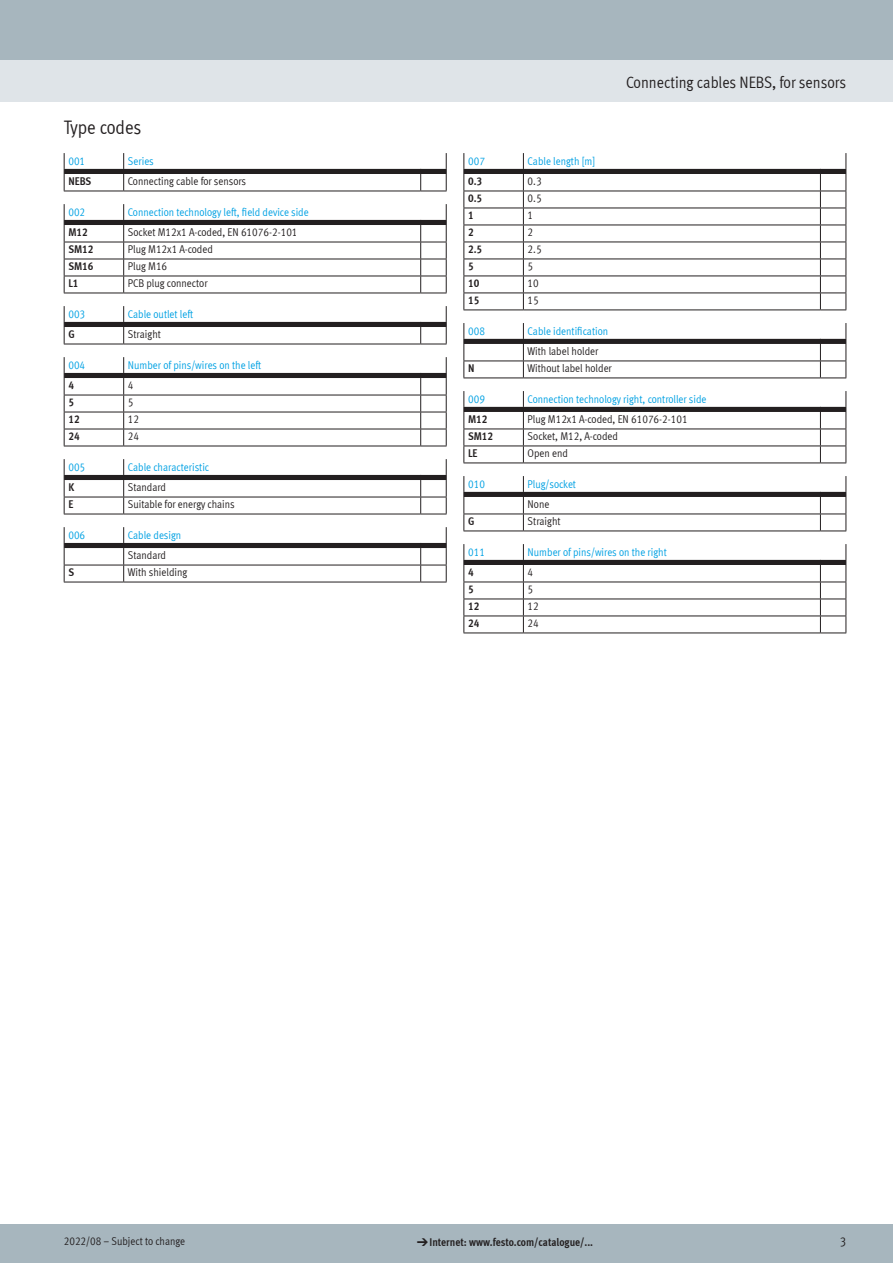
<style>
.page{position:relative;width:893px;height:1263px;background:#fff}
.page>*{position:absolute;margin:0;border:0;box-sizing:border-box;transform-origin:0 0}
.t1{font:19.5px "Meta Cond LF";color:#231f20}
.t2{font:16.5px "Meta Cond LF";color:#231f20}
.t3{font:12.75px "Meta Cond LF";color:#231f20}
.t4{font:11.25px "Meta Cond LF";color:#231f20}
.t5{font:11.25px "Meta Cond LF";color:#00a1e3}
.t6{font:700 11.25px "Meta Cond LF";color:#231f20}
.s1{font-family:"Meto Pict 182";font-weight:400}
</style>
<div class="page">
<div style="left:0;top:1225px;width:893px;height:38px;background:#a7b6be"></div>
<div style="left:0;top:60px;width:893px;height:42px;background:#dfe4e8"></div>
<div style="left:0;top:0;width:893px;height:60px;background:#a7b6be"></div>
<svg style="left:64px;top:153px;width:383px;height:39px"></svg>
<svg style="left:64px;top:204px;width:383px;height:90px"></svg>
<svg style="left:64px;top:306px;width:383px;height:39px"></svg>
<svg style="left:64px;top:357px;width:383px;height:90px"></svg>
<svg style="left:64px;top:459px;width:383px;height:56px"></svg>
<svg style="left:64px;top:527px;width:383px;height:56px"></svg>
<svg style="left:463px;top:153px;width:384px;height:158px"></svg>
<svg style="left:463px;top:323px;width:384px;height:56px"></svg>
<svg style="left:463px;top:391px;width:384px;height:73px"></svg>
<svg style="left:463px;top:476px;width:384px;height:56px"></svg>
<svg style="left:463px;top:544px;width:384px;height:89px"></svg>
<h1 class="t1" style="left:64px;top:116px;width:79px">Type codes</h1>
<p class="t5" style="left:68px;top:154px;width:18px">001</p>
<p class="t5" style="left:128px;top:154px;width:27px">Series</p>
<p class="t6" style="left:68px;top:174px;width:24px">NEBS</p>
<p class="t4" style="left:128px;top:174px;width:120px">Connecting cable for sensors</p>
<p class="t5" style="left:68px;top:205px;width:18px">002</p>
<p class="t5" style="left:128px;top:205px;width:182px">Connection technology left, field device side</p>
<p class="t6" style="left:68px;top:225px;width:21px">M12</p>
<p class="t4" style="left:128px;top:225px;width:171px">Socket M12x1 A-coded, EN 61076-2-101</p>
<p class="t6" style="left:68px;top:242px;width:27px">SM12</p>
<p class="t4" style="left:128px;top:242px;width:86px">Plug M12x1 A-coded</p>
<p class="t6" style="left:68px;top:259px;width:27px">SM16</p>
<p class="t4" style="left:128px;top:259px;width:41px">Plug M16</p>
<p class="t6" style="left:68px;top:276px;width:12px">L1</p>
<p class="t4" style="left:128px;top:276px;width:81px">PCB plug connector</p>
<p class="t5" style="left:68px;top:307px;width:18px">003</p>
<p class="t5" style="left:128px;top:307px;width:67px">Cable outlet left</p>
<p class="t6" style="left:68px;top:327px;width:8px">G</p>
<p class="t4" style="left:128px;top:327px;width:35px">Straight</p>
<p class="t5" style="left:68px;top:358px;width:18px">004</p>
<p class="t5" style="left:128px;top:358px;width:135px">Number of pins/wires on the left</p>
<p class="t6" style="left:68px;top:378px;width:7px">4</p>
<p class="t4" style="left:128px;top:378px;width:7px">4</p>
<p class="t6" style="left:68px;top:395px;width:7px">5</p>
<p class="t4" style="left:128px;top:395px;width:7px">5</p>
<p class="t6" style="left:68px;top:412px;width:13px">12</p>
<p class="t4" style="left:128px;top:412px;width:13px">12</p>
<p class="t6" style="left:68px;top:429px;width:13px">24</p>
<p class="t4" style="left:128px;top:429px;width:13px">24</p>
<p class="t5" style="left:68px;top:460px;width:18px">005</p>
<p class="t5" style="left:128px;top:460px;width:83px">Cable characteristic</p>
<p class="t6" style="left:68px;top:480px;width:7px">K</p>
<p class="t4" style="left:128px;top:480px;width:40px">Standard</p>
<p class="t6" style="left:68px;top:497px;width:6px">E</p>
<p class="t4" style="left:128px;top:497px;width:108px">Suitable for energy chains</p>
<p class="t5" style="left:68px;top:528px;width:18px">006</p>
<p class="t5" style="left:128px;top:528px;width:55px">Cable design</p>
<p class="t4" style="left:128px;top:548px;width:40px">Standard</p>
<p class="t6" style="left:68px;top:565px;width:7px">S</p>
<p class="t4" style="left:128px;top:565px;width:61px">With shielding</p>
<h2 class="t2" style="left:626px;top:72px;width:222px">Connecting cables NEBS, for sensors</h2>
<p class="t5" style="left:468px;top:154px;width:18px">007</p>
<p class="t5" style="left:528px;top:154px;width:69px">Cable length [m]</p>
<p class="t6" style="left:468px;top:174px;width:16px">0.3</p>
<p class="t4" style="left:528px;top:174px;width:15px">0.3</p>
<p class="t6" style="left:468px;top:191px;width:16px">0.5</p>
<p class="t4" style="left:528px;top:191px;width:15px">0.5</p>
<p class="t6" style="left:468px;top:208px;width:7px">1</p>
<p class="t4" style="left:528px;top:208px;width:7px">1</p>
<p class="t6" style="left:468px;top:225px;width:7px">2</p>
<p class="t4" style="left:528px;top:225px;width:7px">2</p>
<p class="t6" style="left:468px;top:242px;width:16px">2.5</p>
<p class="t4" style="left:528px;top:242px;width:15px">2.5</p>
<p class="t6" style="left:468px;top:259px;width:7px">5</p>
<p class="t4" style="left:528px;top:259px;width:7px">5</p>
<p class="t6" style="left:468px;top:276px;width:13px">10</p>
<p class="t4" style="left:528px;top:276px;width:13px">10</p>
<p class="t6" style="left:468px;top:293px;width:13px">15</p>
<p class="t4" style="left:528px;top:293px;width:13px">15</p>
<p class="t5" style="left:468px;top:324px;width:18px">008</p>
<p class="t5" style="left:528px;top:324px;width:82px">Cable identification</p>
<p class="t4" style="left:528px;top:344px;width:72px">With label holder</p>
<p class="t6" style="left:468px;top:361px;width:8px">N</p>
<p class="t4" style="left:528px;top:361px;width:86px">Without label holder</p>
<p class="t5" style="left:468px;top:392px;width:18px">009</p>
<p class="t5" style="left:528px;top:392px;width:180px">Connection technology right, controller side</p>
<p class="t6" style="left:468px;top:412px;width:21px">M12</p>
<p class="t4" style="left:528px;top:412px;width:162px">Plug M12x1 A-coded, EN 61076-2-101</p>
<p class="t6" style="left:468px;top:429px;width:27px">SM12</p>
<p class="t4" style="left:528px;top:429px;width:92px">Socket, M12, A-coded</p>
<p class="t6" style="left:468px;top:446px;width:11px">LE</p>
<p class="t4" style="left:528px;top:446px;width:42px">Open end</p>
<p class="t5" style="left:468px;top:477px;width:18px">010</p>
<p class="t5" style="left:528px;top:477px;width:50px">Plug/socket</p>
<p class="t4" style="left:528px;top:497px;width:23px">None</p>
<p class="t6" style="left:468px;top:514px;width:8px">G</p>
<p class="t4" style="left:528px;top:514px;width:35px">Straight</p>
<p class="t5" style="left:468px;top:545px;width:18px">011</p>
<p class="t5" style="left:528px;top:545px;width:141px">Number of pins/wires on the right</p>
<p class="t6" style="left:468px;top:565px;width:7px">4</p>
<p class="t4" style="left:528px;top:565px;width:7px">4</p>
<p class="t6" style="left:468px;top:582px;width:7px">5</p>
<p class="t4" style="left:528px;top:582px;width:7px">5</p>
<p class="t6" style="left:468px;top:599px;width:13px">12</p>
<p class="t4" style="left:528px;top:599px;width:13px">12</p>
<p class="t6" style="left:468px;top:616px;width:13px">24</p>
<p class="t4" style="left:528px;top:616px;width:13px">24</p>
<p class="t4" style="left:64px;top:1234px;width:123px">2022/08 – Subject to change</p>
<p class="t6" style="left:417px;top:1235px;width:178px"><span class="s1">d</span>Internet: www.festo.com/catalogue/...</p>
<p class="t3" style="left:840px;top:1234px;width:8px">3</p>
</div>
